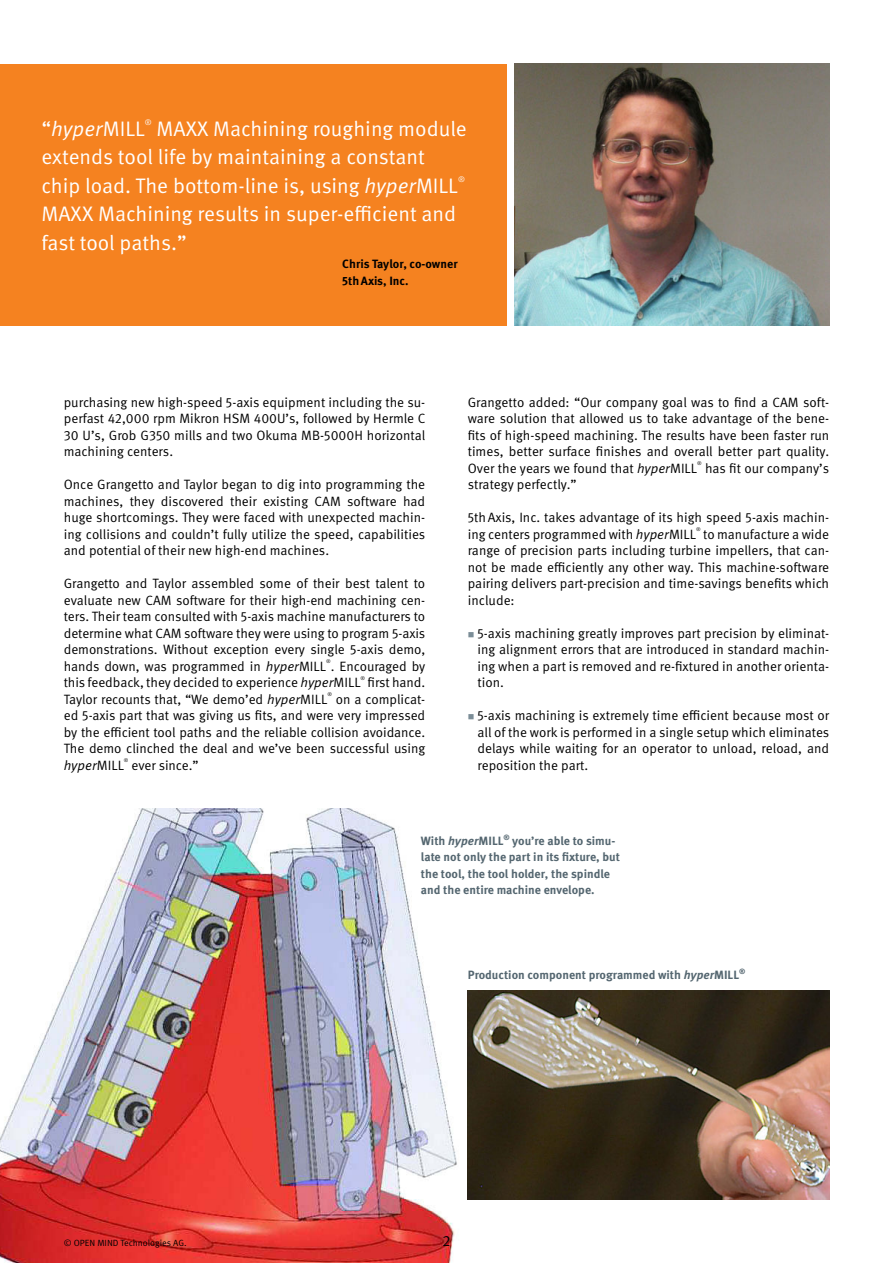
<style>
.page{position:relative;width:893px;height:1263px;background:#fff}
.page>*{position:absolute;margin:0;border:0;box-sizing:border-box;transform-origin:0 0}
.t1{font:21px/28.5px "Meta Pro";color:#fff}
.t2{font:15px "Meta Pro";color:#000}
.Body_NEU{font:13.5px/16.5px "Meta Pro";letter-spacing:-.005em;color:#000;text-align:justify}
.BU{font:700 12px/16.5px "Meta Pro";color:#546670}
.BU-2{font:700 12px/16.5px "Meta Pro";color:#000}
.t3{font:9px "Meta Pro";color:#000}
.t4{font:7.8px "Meta Pro";color:#fff}
.Body_NEU-2{font:5.25px "Meta Pro";color:#000}
.s1{font-style:italic}
.s2{color:#7b8d97}
</style>
<div class="page">
<img style="left:0;top:808px;width:477px;height:455px">
<img style="left:514px;top:64px;width:315px;height:261px">
<div style="left:0;top:64px;width:506px;height:261px;background:#f58220"></div>
<img style="left:468px;top:990px;width:361px;height:209px">
<p class="t1" style="left:41px;top:115px;width:105px">“<span class="s1">hyper</span>MILL</p>
<p class="t4" style="left:145px;top:118px;width:8px">®</p>
<p class="t1" style="left:41px;top:115px;width:427px;text-indent:115px">MAXX Machining roughing module extends tool life by maintaining a constant chip load. The bottom-line is, using <span class="s1">hyper</span>MILL</p>
<p class="t4" style="left:458px;top:175px;width:8px">®</p>
<p class="t1" style="left:41px;top:200px;width:416px">MAXX Machining results in super-efficient and fast tool paths.”</p>
<p class="BU-2" style="left:342px;top:256px;width:117px">Chris Taylor, co-owner<br>5thAxis, Inc.</p>
<p class="Body_NEU" style="left:64px;top:394px;width:363px">purchasing new high-speed 5-axis equipment including the su&shy;perfast 42,000 rpm Mikron HSM 400U’s, followed by Hermle C 30 U’s, Grob G350 mills and two Okuma MB-5000H horizontal machining centers.</p>
<p class="Body_NEU" style="left:64px;top:476px;width:363px">Once Grangetto and Taylor began to dig into programming the machines, they discovered their existing CAM software had huge shortcomings. They were faced with unexpected machin&shy;ing collisions and couldn’t fully utilize the speed, capabilities and potential of their new high-end machines.</p>
<p class="Body_NEU" style="left:64px;top:575px;width:363px">Grangetto and Taylor assembled some of their best talent to evaluate new CAM software for their high-end machining cen&shy;ters. Their team consulted with 5-axis machine manufacturers to determine what CAM software they were using to program 5-axis demonstrations. Without exception every single 5-axis demo, hands down, was programmed in <span class="s1">hyper</span>MILL . Encouraged by</p>
<p class="Body_NEU-2" style="left:326px;top:658px;width:6px">®</p>
<p class="Body_NEU" style="left:64px;top:674px;width:298px">this feedback, they decided to experience <span class="s1">hyper</span>MILL</p>
<p class="Body_NEU-2" style="left:361px;top:675px;width:6px">®</p>
<p class="Body_NEU" style="left:368px;top:674px;width:59px">first hand.</p>
<p class="Body_NEU" style="left:64px;top:691px;width:265px">Taylor recounts that, “We demo’ed <span class="s1">hyper</span>MILL</p>
<p class="Body_NEU-2" style="left:327px;top:691px;width:6px">®</p>
<p class="Body_NEU" style="left:64px;top:691px;width:363px;text-indent:272px">on a complicat&shy;ed 5-axis part that was giving us fits, and were very impressed by the efficient tool paths and the reliable collision avoidance.<br>The demo clinched the deal and we’ve been successful using <span class="s1">hyper</span>MILL</p>
<p class="Body_NEU-2" style="left:124px;top:757px;width:6px">®</p>
<p class="Body_NEU" style="left:132px;top:757px;width:69px">ever since.”</p>
<p class="Body_NEU" style="left:468px;top:394px;width:363px">Grangetto added: “Our company goal was to find a CAM soft&shy;ware solution that allowed us to take advantage of the bene&shy;fits of high-speed machining. The results have been faster run times, better surface finishes and overall better part quality.<br>Over the years we found that <span class="s1">hyper</span>MILL</p>
<p class="Body_NEU-2" style="left:697px;top:460px;width:6px">®</p>
<p class="Body_NEU" style="left:705px;top:460px;width:126px">has fit our company’s</p>
<p class="Body_NEU" style="left:468px;top:476px;width:110px">strategy perfectly.”</p>
<p class="Body_NEU" style="left:468px;top:509px;width:363px">5thAxis, Inc. takes advantage of its high speed 5-axis machin&shy;ing centers programmed with <span class="s1">hyper</span>MILL</p>
<p class="Body_NEU-2" style="left:696px;top:526px;width:6px">®</p>
<p class="Body_NEU" style="left:468px;top:526px;width:363px;text-indent:235px">to manufacture a wide range of precision parts including turbine impellers, that can&shy;not be made efficiently any other way. This machine-software pairing delivers part-precision and time-savings benefits which include:</p>
<p class="Body_NEU" style="left:477px;top:625px;width:353px;text-indent:-10px"><span class="s2">■</span> 5-axis machining greatly improves part precision by eliminat&shy;ing alignment errors that are introduced in standard machin&shy;ing when a part is removed and re-fixtured in another orienta&shy;tion.</p>
<p class="Body_NEU" style="left:477px;top:707px;width:353px;text-indent:-10px"><span class="s2">■</span> 5-axis machining is extremely time efficient because most or all of the work is performed in a single setup which eliminates delays while waiting for an operator to unload, reload, and reposition the part.</p>
<p class="BU" style="left:421px;top:832px;width:200px">With <span class="s1">hyper</span>MILL<sup>®</sup> you’re able to simu&shy;late not only the part in its fixture, but the tool, the tool holder, the spindle and the entire machine envelope.</p>
<p class="BU" style="left:468px;top:966px;width:279px">Production component programmed with <span class="s1">hyper</span>MILL<sup>®</sup></p>
<p class="t3" style="left:64px;top:1237px;width:124px">© OPEN MIND Technologies AG.</p>
<p class="t2" style="left:442px;top:1232px;width:9px">2</p>
</div>
